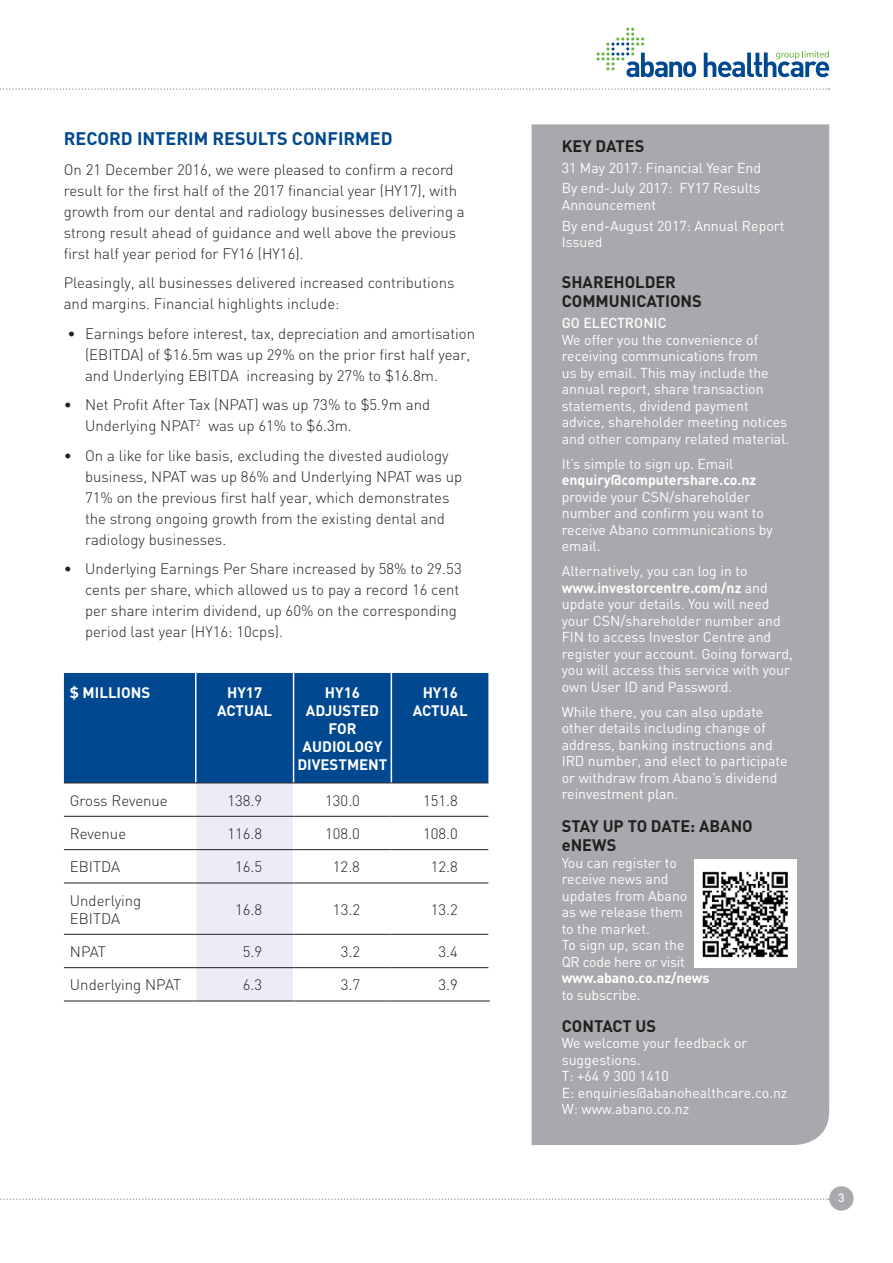
<style>
.page{position:relative;width:893px;height:1263px;background:#fff}
.page>*{position:absolute;margin:0;border:0;box-sizing:border-box;transform-origin:0 0}
.t1{font:700 18px "DIN";color:#004990}
.t2{font:700 16.5px/19.5px "DIN";color:#231f20}
.t3{font:300 15px/21px "DIN";color:#231f20}
.t4{font:700 15px/18px "DIN";color:#fff;text-align:center}
.t5{font:14.25px/16.5px "DIN";color:#fff}
.t6{font:700 14.25px "DIN";letter-spacing:-.005em;color:#fff}
.t7{font:500 14.25px "DIN";color:#fff}
.t8{font:500 12px "DIN";color:#fff}
.s1{font-weight:700}
</style>
<div class="page">
<svg style="left:704px;top:51px;width:125px;height:26px"></svg>
<svg style="left:597px;top:28px;width:99px;height:49px"></svg>
<svg style="left:0;top:88px;width:829px;height:2px"></svg>
<svg style="left:0;top:1198px;width:829px;height:2px"></svg>
<div style="left:829px;top:1186px;width:25px;height:24px;background:#a7a9ac;border-radius:50%"></div>
<div style="left:64px;top:673px;width:424px;height:109px;background:#004990"></div>
<svg style="left:64px;top:783px;width:424px;height:186px"></svg>
<div style="left:196px;top:783px;width:97px;height:217px;background:#ebecf5"></div>
<hr style="left:391px;top:673px;width:1px;height:109px;background:#fff">
<hr style="left:391px;top:783px;width:1px;height:33px;background:#fff">
<hr style="left:391px;top:817px;width:1px;height:32px;background:#fff">
<hr style="left:391px;top:850px;width:1px;height:32px;background:#fff">
<hr style="left:391px;top:883px;width:1px;height:51px;background:#fff">
<hr style="left:391px;top:935px;width:1px;height:32px;background:#fff">
<hr style="left:391px;top:968px;width:1px;height:32px;background:#fff">
<hr style="left:195px;top:673px;width:1px;height:109px;background:#fff">
<hr style="left:293px;top:673px;width:1px;height:109px;background:#fff">
<hr style="left:195px;top:783px;width:1px;height:33px;background:#fff">
<hr style="left:293px;top:783px;width:1px;height:33px;background:#fff">
<hr style="left:195px;top:817px;width:1px;height:32px;background:#fff">
<hr style="left:293px;top:817px;width:1px;height:32px;background:#fff">
<hr style="left:195px;top:850px;width:1px;height:32px;background:#fff">
<hr style="left:293px;top:850px;width:1px;height:32px;background:#fff">
<hr style="left:195px;top:883px;width:1px;height:51px;background:#fff">
<hr style="left:293px;top:883px;width:1px;height:51px;background:#fff">
<hr style="left:195px;top:935px;width:1px;height:32px;background:#fff">
<hr style="left:293px;top:935px;width:1px;height:32px;background:#fff">
<hr style="left:195px;top:968px;width:1px;height:32px;background:#fff">
<hr style="left:293px;top:968px;width:1px;height:32px;background:#fff">
<hr style="left:64px;top:782px;width:132px;height:1px;background:#231f20">
<hr style="left:196px;top:782px;width:98px;height:1px;background:#231f20">
<hr style="left:294px;top:782px;width:97px;height:1px;background:#231f20">
<hr style="left:391px;top:782px;width:97px;height:1px;background:#231f20">
<hr style="left:64px;top:816px;width:132px;height:1px;background:#231f20">
<hr style="left:196px;top:816px;width:98px;height:1px;background:#231f20">
<hr style="left:294px;top:816px;width:97px;height:1px;background:#231f20">
<hr style="left:391px;top:816px;width:97px;height:1px;background:#231f20">
<hr style="left:64px;top:849px;width:132px;height:1px;background:#231f20">
<hr style="left:196px;top:849px;width:98px;height:1px;background:#231f20">
<hr style="left:294px;top:849px;width:97px;height:1px;background:#231f20">
<hr style="left:391px;top:849px;width:97px;height:1px;background:#231f20">
<hr style="left:64px;top:882px;width:132px;height:1px;background:#231f20">
<hr style="left:196px;top:882px;width:98px;height:1px;background:#231f20">
<hr style="left:294px;top:882px;width:97px;height:1px;background:#231f20">
<hr style="left:391px;top:882px;width:97px;height:1px;background:#231f20">
<hr style="left:64px;top:934px;width:132px;height:1px;background:#231f20">
<hr style="left:196px;top:934px;width:98px;height:1px;background:#231f20">
<hr style="left:294px;top:934px;width:97px;height:1px;background:#231f20">
<hr style="left:391px;top:934px;width:97px;height:1px;background:#231f20">
<hr style="left:64px;top:967px;width:132px;height:1px;background:#231f20">
<hr style="left:196px;top:967px;width:98px;height:1px;background:#231f20">
<hr style="left:294px;top:967px;width:97px;height:1px;background:#231f20">
<hr style="left:391px;top:967px;width:97px;height:1px;background:#231f20">
<hr style="left:64px;top:1000px;width:132px;height:1px;background:#231f20">
<hr style="left:196px;top:1000px;width:98px;height:1px;background:#231f20">
<hr style="left:294px;top:1000px;width:97px;height:1px;background:#231f20">
<hr style="left:391px;top:1000px;width:99px;height:1px;background:#231f20">
<div style="left:531px;top:124px;width:298px;height:1021px;background:#a7a9ac"></div>
<div style="left:694px;top:859px;width:102px;height:109px;background:#fff"></div>
<img style="left:702px;top:871px;width:86px;height:87px">
<p class="t1" style="left:64px;top:127px;width:330px">RECORD INTERIM RESULTS CONFIRMED</p>
<p class="t3" style="left:64px;top:158px;width:403px">On 21 December 2016, we were pleased to confirm a record result for the first half of the 2017 financial year (HY17), with growth from our dental and radiology businesses delivering a strong result ahead of guidance and well above the previous first half year period for FY16 (HY16).</p>
<p class="t3" style="left:64px;top:272px;width:392px">Pleasingly, all businesses delivered increased contributions and margins. Financial highlights include:</p>
<p class="t3" style="left:85px;top:322px;width:392px;text-indent:-17px">• Earnings before interest, tax, depreciation and amortisation (EBITDA) of $16.5m was up 29% on the prior first half year, and Underlying EBITDA increasing by 27% to $16.8m.</p>
<p class="t3" style="left:85px;top:394px;width:347px;text-indent:-21px">• Net Profit After Tax (NPAT) was up 73% to $5.9m and<br>Underlying NPAT<sup>2</sup> was up 61% to $6.3m.</p>
<p class="t3" style="left:85px;top:444px;width:379px;text-indent:-21px">• On a like for like basis, excluding the divested audiology business, NPAT was up 86% and Underlying NPAT was up 71% on the previous first half year, which demonstrates the strong ongoing growth from the existing dental and radiology businesses.</p>
<p class="t3" style="left:85px;top:558px;width:378px;text-indent:-21px">• Underlying Earnings Per Share increased by 58% to 29.53 cents per share, which allowed us to pay a record 16 cent per share interim dividend, up 60% on the corresponding period last year (HY16: 10cps).</p>
<p class="t4" style="left:70px;top:683px;width:82px">$ MILLIONS</p>
<p class="t4" style="left:217px;top:683px;width:57px">HY17<br>ACTUAL</p>
<p class="t4" style="left:297px;top:683px;width:92px">HY16<br>ADJUSTED<br>FOR<br>AUDIOLOGY<br>DIVESTMENT</p>
<p class="t4" style="left:413px;top:683px;width:57px">HY16<br>ACTUAL</p>
<p class="t3" style="left:70px;top:790px;width:99px">Gross Revenue</p>
<p class="t3" style="left:227px;top:790px;width:36px">138.9</p>
<p class="t3" style="left:325px;top:790px;width:36px">130.0</p>
<p class="t3" style="left:423px;top:790px;width:36px">151.8</p>
<p class="t3" style="left:70px;top:823px;width:58px">Revenue</p>
<p class="t3" style="left:227px;top:823px;width:36px">116.8</p>
<p class="t3" style="left:325px;top:823px;width:36px">108.0</p>
<p class="t3" style="left:423px;top:823px;width:36px">108.0</p>
<p class="t3" style="left:70px;top:856px;width:52px">EBITDA</p>
<p class="t3" style="left:235px;top:856px;width:29px">16.5</p>
<p class="t3" style="left:333px;top:856px;width:29px">12.8</p>
<p class="t3" style="left:431px;top:856px;width:29px">12.8</p>
<p class="t3" style="left:70px;top:891px;width:73px;line-height:18px">Underlying<br>EBITDA</p>
<p class="t3" style="left:235px;top:899px;width:29px">16.8</p>
<p class="t3" style="left:333px;top:899px;width:29px">13.2</p>
<p class="t3" style="left:431px;top:899px;width:29px">13.2</p>
<p class="t3" style="left:70px;top:941px;width:38px">NPAT</p>
<p class="t3" style="left:243px;top:941px;width:21px">5.9</p>
<p class="t3" style="left:341px;top:941px;width:21px">3.2</p>
<p class="t3" style="left:438px;top:941px;width:21px">3.4</p>
<p class="t3" style="left:70px;top:974px;width:113px">Underlying NPAT</p>
<p class="t3" style="left:243px;top:974px;width:21px">6.3</p>
<p class="t3" style="left:341px;top:974px;width:21px">3.7</p>
<p class="t3" style="left:438px;top:974px;width:21px">3.9</p>
<p class="t2" style="left:562px;top:135px;width:84px">KEY DATES</p>
<p class="t5" style="left:562px;top:157px;width:201px;line-height:20.7px">31 May 2017: Financial Year End<br>By end-July 2017: FY17 Results</p>
<p class="t5" style="left:562px;top:194px;width:224px;line-height:20.7px">Announcement<br>By end-August 2017: Annual Report</p>
<p class="t5" style="left:562px;top:234px;width:42px">Issued</p>
<p class="t2" style="left:562px;top:271px;width:142px">SHAREHOLDER<br>COMMUNICATIONS</p>
<p class="t7" style="left:562px;top:314px;width:106px">GO ELECTRONIC</p>
<p class="t5" style="left:562px;top:331px;width:229px">We offer you the convenience of receiving communications from<br>us by email. This may include the annual report, share transaction statements, dividend payment advice, shareholder meeting notices and other company related material.</p>
<p class="t5" style="left:562px;top:455px;width:173px">It’s simple to sign up. Email</p>
<p class="t6" style="left:562px;top:471px;width:196px">enquiry@computershare.co.nz</p>
<p class="t5" style="left:562px;top:488px;width:213px">provide your CSN/shareholder number and confirm you want to receive Abano communications by email.</p>
<p class="t5" style="left:562px;top:563px;width:233px">Alternatively, you can log in to <span class="s1">www.investorcentre.com/nz</span> and update your details. You will need your CSN/shareholder number and FIN to access Investor Centre and register your account. Going forward, you will access this service with your own User ID and Password.</p>
<p class="t5" style="left:562px;top:703px;width:227px">While there, you can also update other details including change of address, banking instructions and<br>IRD number, and elect to participate or withdraw from Abano’s dividend reinvestment plan.</p>
<p class="t2" style="left:562px;top:815px;width:193px">STAY UP TO DATE: ABANO eNEWS</p>
<p class="t5" style="left:562px;top:854px;width:127px">You can register to receive news and updates from Abano as we release them to the market.<br>To sign up, scan the<br>QR code here or visit</p>
<p class="t6" style="left:562px;top:968px;width:149px">www.abano.co.nz/news</p>
<p class="t5" style="left:562px;top:986px;width:80px">to subscribe.</p>
<p class="t2" style="left:562px;top:1015px;width:96px">CONTACT US</p>
<p class="t5" style="left:562px;top:1035px;width:227px">We welcome your feedback or suggestions.<br>T: +64 9 300 1410<br>E: enquiries@abanohealthcare.co.nz<br>W: www.abano.co.nz</p>
<p class="t8" style="left:838px;top:1190px;width:8px">3</p>
</div>
